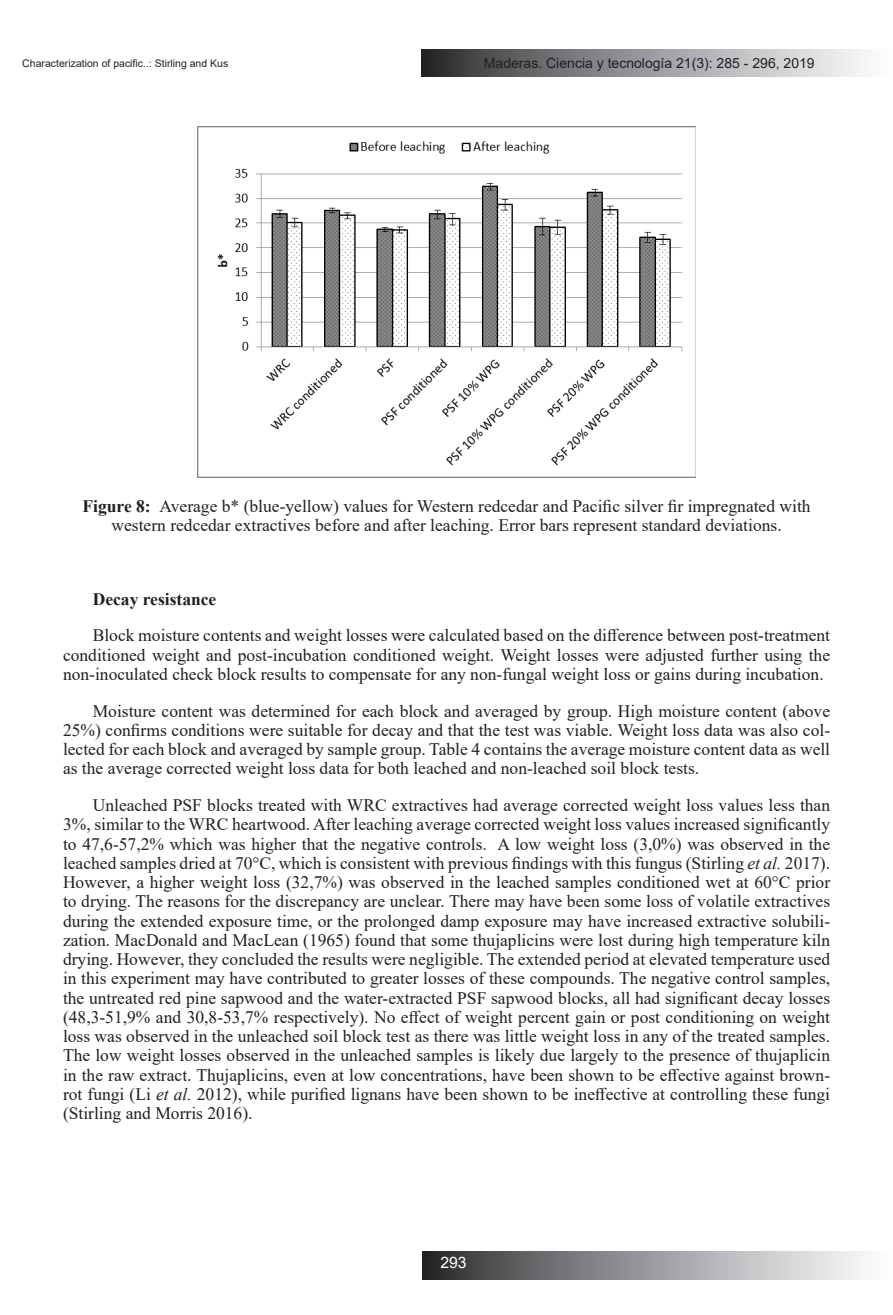
<style>
.page{position:relative;width:893px;height:1315px;background:#fff}
.page>*{position:absolute;margin:0;border:0;box-sizing:border-box;transform-origin:0 0}
.t1{font:17.5px/19.2px "Times New Roman";color:#231f20;text-align:justify}
.t2{font:700 17.5px "Times New Roman";color:#231f20}
.t3{font:15.75px "Arial";color:#fff}
.t4{font:14px "Arial";color:#231f20}
.t5{font:10.5px "Arial";color:#231f20}
.s1{font-weight:700}
.s2{font-style:italic}
</style>
<div class="page">
<svg style="left:422px;top:49px;width:444px;height:28px;background:#949597"></svg>
<svg style="left:423px;top:1252px;width:444px;height:27px;background:#949597"></svg>
<img style="left:197px;top:126px;width:499px;height:351px">
<p class="t5" style="left:22px;top:56px;width:207px">Characterization of pacific..: Stirling and Kus</p>
<p class="t4" style="left:484px;top:53px;width:332px">Maderas. Ciencia y tecnología 21(3): 285 - 296, 2019</p>
<p class="t1" style="left:83px;top:496px;width:730px;text-align:center"><span class="s1">Figure 8:</span> Average b* (blue-yellow) values for Western redcedar and Pacific silver fir impregnated with western redcedar extractives before and after leaching. Error bars represent standard deviations.</p>
<p class="t2" style="left:93px;top:586px;width:125px">Decay resistance</p>
<p class="t1" style="left:63px;top:625px;width:769px;text-indent:30px">Block moisture contents and weight losses were calculated based on the difference between post-treatment conditioned weight and post-incubation conditioned weight. Weight losses were adjusted further using the non-inoculated check block results to compensate for any non-fungal weight loss or gains during incubation.</p>
<p class="t1" style="left:63px;top:700px;width:769px;text-indent:30px">Moisture content was determined for each block and averaged by group. High moisture content (above 25%) confirms conditions were suitable for decay and that the test was viable. Weight loss data was also col&shy;lected for each block and averaged by sample group. Table 4 contains the average moisture content data as well as the average corrected weight loss data for both leached and non-leached soil block tests.</p>
<p class="t1" style="left:63px;top:795px;width:769px;text-indent:30px">Unleached PSF blocks treated with WRC extractives had average corrected weight loss values less than 3%, similar to the WRC heartwood. After leaching average corrected weight loss values increased significantly to 47,6-57,2% which was higher that the negative controls. A low weight loss (3,0%) was observed in the leached samples dried at 70°C, which is consistent with previous findings with this fungus (Stirling <span class="s2">et al.</span> 2017).<br>However, a higher weight loss (32,7%) was observed in the leached samples conditioned wet at 60°C prior to drying. The reasons for the discrepancy are unclear. There may have been some loss of volatile extractives during the extended exposure time, or the prolonged damp exposure may have increased extractive solubili&shy;zation. MacDonald and MacLean (1965) found that some thujaplicins were lost during high temperature kiln drying. However, they concluded the results were negligible. The extended period at elevated temperature used in this experiment may have contributed to greater losses of these compounds. The negative control samples, the untreated red pine sapwood and the water-extracted PSF sapwood blocks, all had significant decay losses (48,3-51,9% and 30,8-53,7% respectively). No effect of weight percent gain or post conditioning on weight loss was observed in the unleached soil block test as there was little weight loss in any of the treated samples.<br>The low weight losses observed in the unleached samples is likely due largely to the presence of thujaplicin in the raw extract. Thujaplicins, even at low concentrations, have been shown to be effective against brown&shy;rot fungi (Li <span class="s2">et al.</span> 2012), while purified lignans have been shown to be ineffective at controlling these fungi (Stirling and Morris 2016).</p>
<p class="t3" style="left:440px;top:1252px;width:28px">293</p>
</div>
